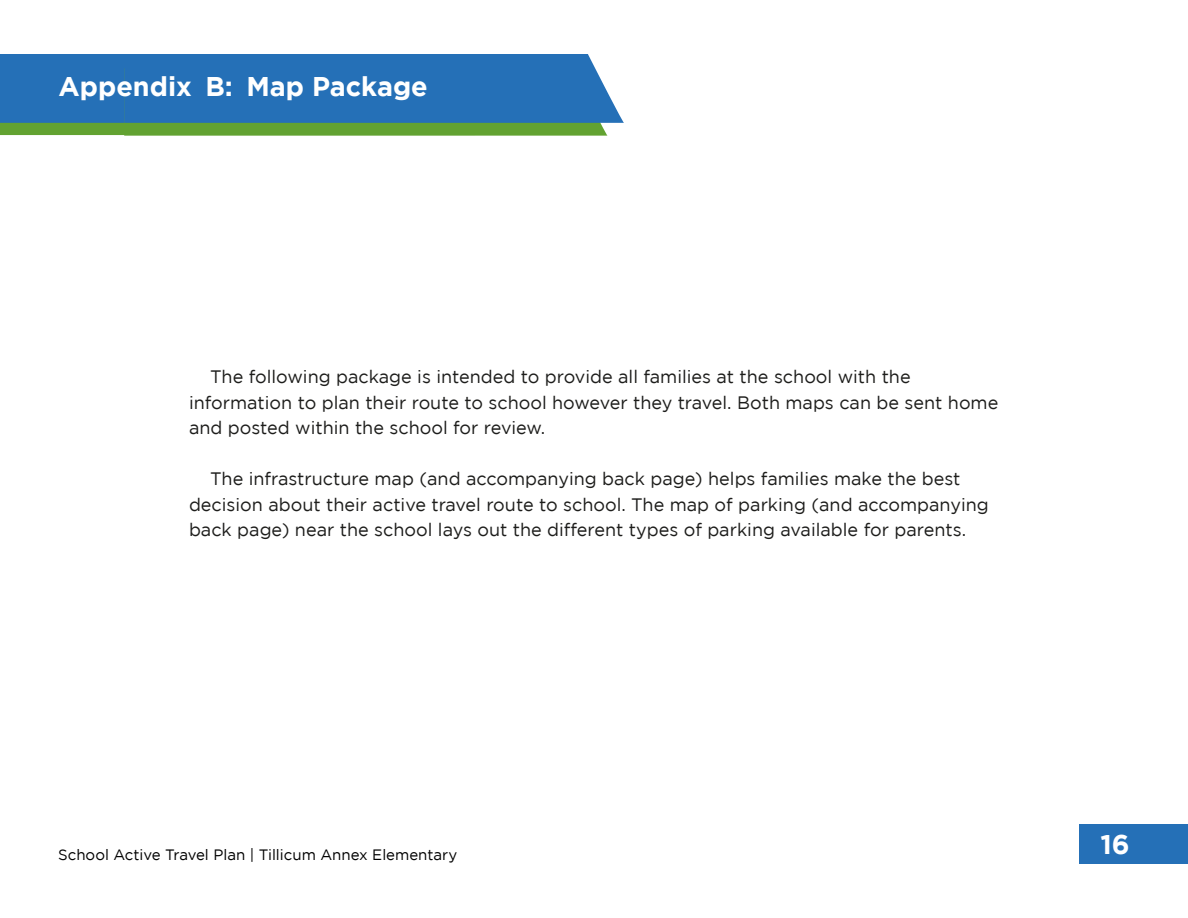
<style>
.page{position:relative;width:1188px;height:918px;background:#fff}
.page>*{position:absolute;margin:0;border:0;box-sizing:border-box;transform-origin:0 0}
.t1{font:700 27px "Gotham";color:#fff}
._12_pt_text{font:18px/25.5px "Gotham";color:#1d1d1b}
.t2{font:15px "Gotham";color:#000}
</style>
<div class="page">
<div style="left:1079px;top:824px;width:109px;height:40px;background:#2570b7"></div>
<svg style="left:0;top:54px;width:624px;height:82px;background:#337ba4"></svg>
<p class="t1" style="left:59px;top:71px;width:371px">Appendix B: Map Package</p>
<p class="_12_pt_text" style="left:189px;top:364px;width:811px;text-indent:21px">The following package is intended to provide all families at the school with the information to plan their route to school however they travel. Both maps can be sent home and posted within the school for review.</p>
<p class="_12_pt_text" style="left:189px;top:466px;width:801px;text-indent:21px">The infrastructure map (and accompanying back page) helps families make the best decision about their active travel route to school. The map of parking (and accompanying back page) near the school lays out the different types of parking available for parents.</p>
<p class="t2" style="left:58px;top:846px;width:400px">School Active Travel Plan | Tillicum Annex Elementary</p>
<h1 class="t1" style="left:1101px;top:829px;width:31px">16</h1>
</div>
